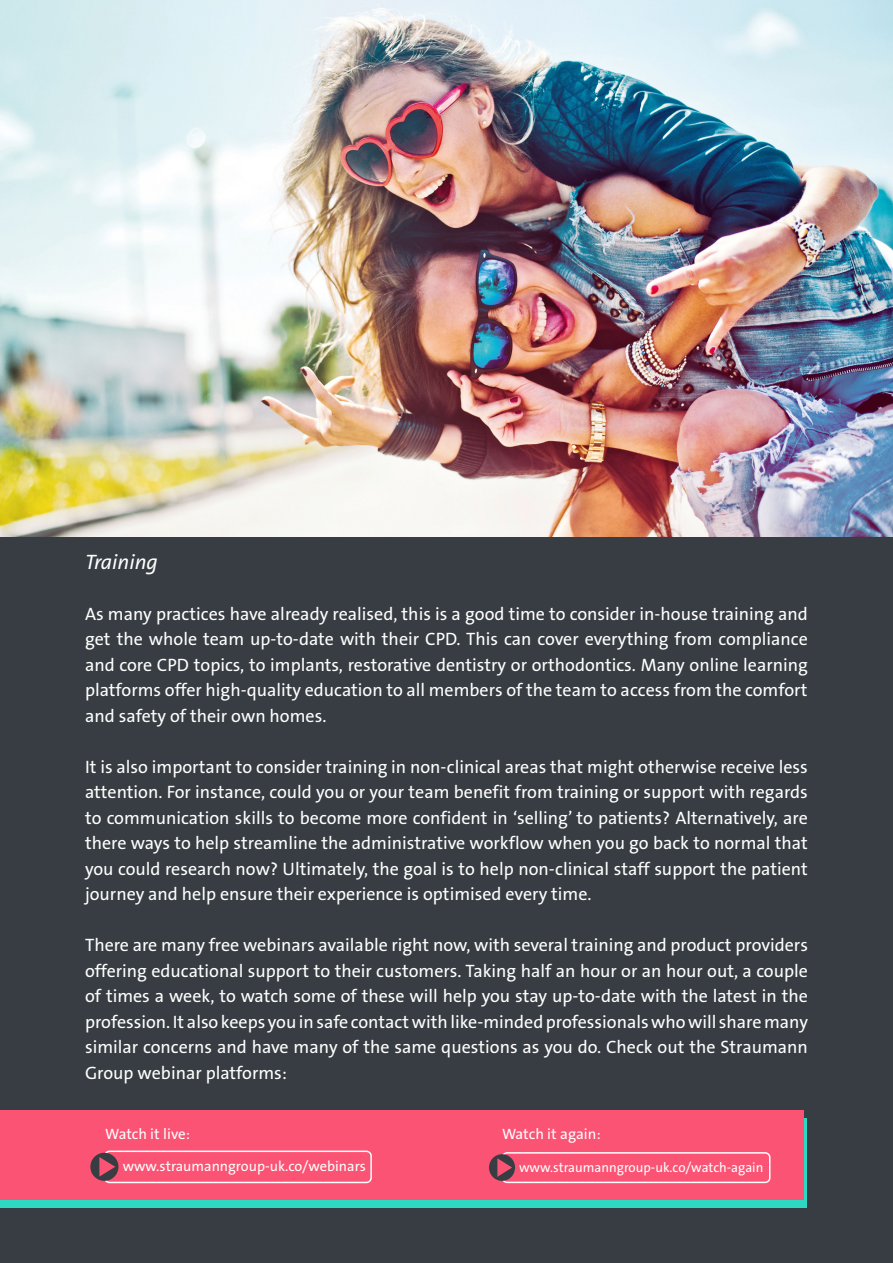
<style>
.page{position:relative;width:893px;height:1263px;background:#fff}
.page>*{position:absolute;margin:0;border:0;box-sizing:border-box;transform-origin:0 0}
.t1{font:italic 21px "The Sans B5 Plain";color:#fff}
.t2{font:18px/25.5px "The Sans B5 Plain";color:#fff;text-align:justify}
.t3{font:15px "The Sans B5 Plain";color:#fff}
.t4{font:14.4px "The Sans B5 Plain";color:#fff}
.t5{font:13.65px "The Sans B5 Plain";color:#fff}
</style>
<div class="page">
<img style="left:0;top:0;width:893px;height:537px">
<div style="left:0;top:537px;width:893px;height:726px;background:#373d42"></div>
<div style="left:0;top:1118px;width:807px;height:90px;background:#2ed9c3"></div>
<div style="left:0;top:1110px;width:803px;height:90px;background:#fb5373"></div>
<svg style="left:90px;top:1150px;width:282px;height:34px"></svg>
<svg style="left:489px;top:1152px;width:282px;height:32px"></svg>
<p class="t1" style="left:85px;top:551px;width:74px">Training</p>
<p class="t2" style="left:85px;top:602px;width:724px">As many practices have already realised, this is a good time to consider in-house training and get the whole team up-to-date with their CPD. This can cover everything from compliance and core CPD topics, to implants, restorative dentistry or orthodontics. Many online learning platforms offer high-quality education to all members of the team to access from the comfort and safety of their own homes.</p>
<p class="t2" style="left:85px;top:755px;width:724px">It is also important to consider training in non-clinical areas that might otherwise receive less attention. For instance, could you or your team benefit from training or support with regards to communication skills to become more confident in ‘selling’ to patients? Alternatively, are there ways to help streamline the administrative workflow when you go back to normal that you could research now? Ultimately, the goal is to help non-clinical staff support the patient journey and help ensure their experience is optimised every time.</p>
<p class="t2" style="left:85px;top:933px;width:724px">There are many free webinars available right now, with several training and product providers offering educational support to their customers. Taking half an hour or an hour out, a couple of times a week, to watch some of these will help you stay up-to-date with the latest in the profession. It also keeps you in safe contact with like-minded professionals who will share many similar concerns and have many of the same questions as you do. Check out the Straumann Group webinar platforms:</p>
<p class="t3" style="left:105px;top:1126px;width:86px">Watch it live:</p>
<p class="t3" style="left:502px;top:1126px;width:100px">Watch it again:</p>
<p class="t4" style="left:123px;top:1159px;width:245px">www.straumanngroup-uk.co/webinars</p>
<p class="t5" style="left:519px;top:1160px;width:246px">www.straumanngroup-uk.co/watch-again</p>
</div>
